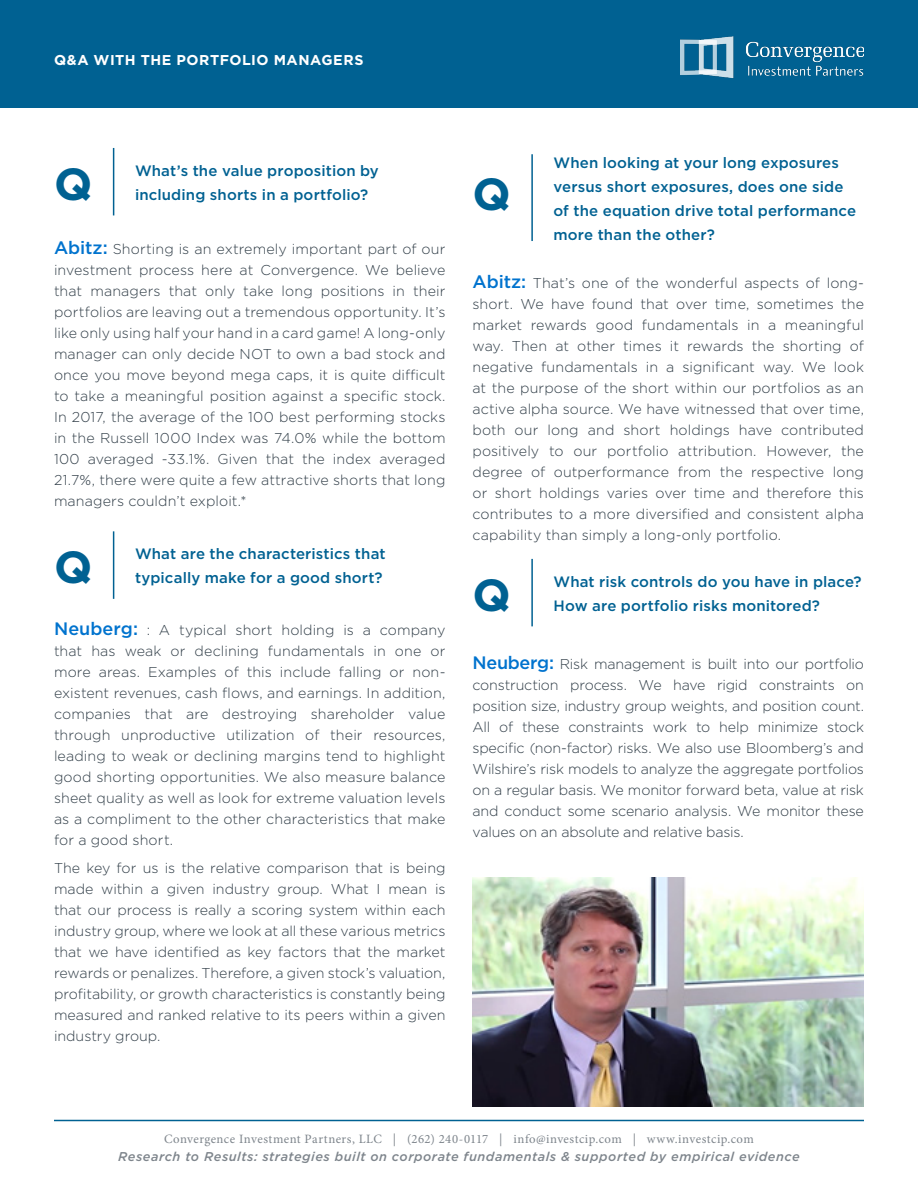
<style>
.page{position:relative;width:918px;height:1188px;background:#fff}
.page>*{position:absolute;margin:0;border:0;box-sizing:border-box;transform-origin:0 0}
.t1{font:700 45px "Gotham";color:#006192}
.t2{font:500 15px/24px "Gotham";letter-spacing:.01em;color:#006192}
.t3{font:300 14.25px/21px "Gotham";color:#313e48;text-align:justify}
.t4{font:700 14.25px "Gotham";letter-spacing:.035em;color:#fff}
.t5{font:italic 500 12.75px "Gotham";letter-spacing:.04em;color:#7e858c}
.t6{font:12.75px "Minion Pro";letter-spacing:.035em;color:#7e858c}
.s1{font-weight:500;font-size:18px;color:#0073ce}
</style>
<div class="page">
<hr style="left:54px;top:1120px;width:810px;height:1px;background:#006192">
<div style="left:0;top:0;width:918px;height:108px;background:#006192"></div>
<img style="left:681px;top:36px;width:183px;height:43px">
<hr style="left:113px;top:148px;width:1px;height:67px;background:#006192">
<hr style="left:113px;top:531px;width:1px;height:68px;background:#006192">
<hr style="left:531px;top:154px;width:2px;height:87px;background:#006192">
<hr style="left:531px;top:559px;width:2px;height:67px;background:#006192">
<img style="left:472px;top:878px;width:392px;height:229px">
<p class="t4" style="left:54px;top:51px;width:311px">Q&amp;A WITH THE PORTFOLIO MANAGERS</p>
<p class="t1" style="left:54px;top:154px;width:40px">Q</p>
<p class="t2" style="left:135px;top:158px;width:245px">What’s the value proposition by</p>
<p class="t2" style="left:135px;top:182px;width:235px">including shorts in a portfolio?</p>
<p class="t3" style="left:54px;top:238px;width:393px"><span class="s1">Abitz:</span> Shorting is an extremely important part of our investment process here at Convergence. We believe that managers that only take long positions in their portfolios are leaving out a tremendous opportunity. It’s like only using half your hand in a card game! A long-only manager can only decide NOT to own a bad stock and once you move beyond mega caps, it is quite difficult to take a meaningful position against a specific stock.<br>In 2017, the average of the 100 best performing stocks in the Russell 1000 Index was 74.0% while the bottom 100 averaged -33.1%. Given that the index averaged 21.7%, there were quite a few attractive shorts that long managers couldn’t exploit.*</p>
<p class="t1" style="left:54px;top:537px;width:40px">Q</p>
<p class="t2" style="left:135px;top:542px;width:252px">What are the characteristics that</p>
<p class="t2" style="left:135px;top:566px;width:249px">typically make for a good short?</p>
<p class="t3" style="left:54px;top:619px;width:393px"><span class="s1">Neuberg:</span> : A typical short holding is a company that has weak or declining fundamentals in one or more areas. Examples of this include falling or non&shy;existent revenues, cash flows, and earnings. In addition, companies that are destroying shareholder value through unproductive utilization of their resources, leading to weak or declining margins tend to highlight good shorting opportunities. We also measure balance sheet quality as well as look for extreme valuation levels as a compliment to the other characteristics that make for a good short.</p>
<p class="t3" style="left:54px;top:857px;width:393px">The key for us is the relative comparison that is being made within a given industry group. What I mean is that our process is really a scoring system within each industry group, where we look at all these various metrics that we have identified as key factors that the market rewards or penalizes. Therefore, a given stock’s valuation, profitability, or growth characteristics is constantly being measured and ranked relative to its peers within a given industry group.</p>
<p class="t1" style="left:472px;top:165px;width:40px">Q</p>
<p class="t2" style="left:554px;top:150px;width:304px">When looking at your long exposures versus short exposures, does one side of the equation drive total performance more than the other?</p>
<p class="t3" style="left:472px;top:272px;width:393px"><span class="s1">Abitz:</span> That’s one of the wonderful aspects of long&shy;short. We have found that over time, sometimes the market rewards good fundamentals in a meaningful way. Then at other times it rewards the shorting of negative fundamentals in a significant way. We look at the purpose of the short within our portfolios as an active alpha source. We have witnessed that over time, both our long and short holdings have contributed positively to our portfolio attribution. However, the degree of outperformance from the respective long or short holdings varies over time and therefore this contributes to a more diversified and consistent alpha capability than simply a long-only portfolio.</p>
<p class="t1" style="left:472px;top:565px;width:40px">Q</p>
<p class="t2" style="left:554px;top:569px;width:310px">What risk controls do you have in place?</p>
<p class="t2" style="left:554px;top:593px;width:268px">How are portfolio risks monitored?</p>
<p class="t3" style="left:472px;top:653px;width:393px"><span class="s1">Neuberg:</span> Risk management is built into our portfolio construction process. We have rigid constraints on position size, industry group weights, and position count.<br>All of these constraints work to help minimize stock specific (non-factor) risks. We also use Bloomberg’s and Wilshire’s risk models to analyze the aggregate portfolios on a regular basis. We monitor forward beta, value at risk and conduct some scenario analysis. We monitor these values on an absolute and relative basis.</p>
<p class="t6" style="left:164px;top:1131px;width:591px">Convergence Investment Partners, LLC | (262) 240-0117 | info@investcip.com | www.investcip.com</p>
<p class="t5" style="left:118px;top:1148px;width:683px">Research to Results: strategies built on corporate fundamentals &amp; supported by empirical evidence</p>
</div>
